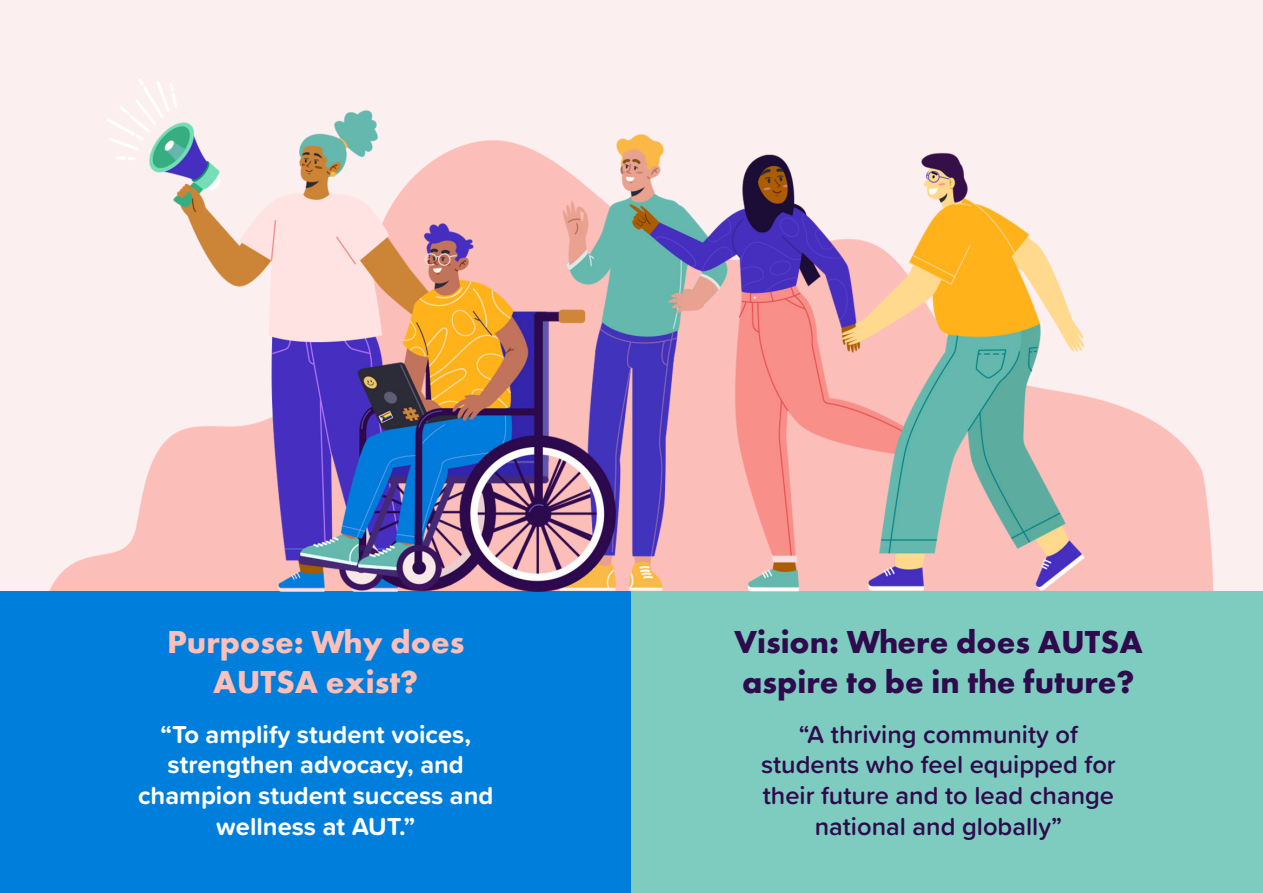
<style>
.page{position:relative;width:1263px;height:893px;background:#fceff0}
.page>*{position:absolute;margin:0;border:0;box-sizing:border-box;transform-origin:0 0}
.t1{font:700 33px/39.6px "Futura PT";color:#2f0b4d}
.t2{font:700 33px/39.6px "Futura PT";color:#fdbfb9;text-align:center}
.t3{font:600 25.5px/30.6px "Proxima Soft";color:#2f0b4d;text-align:center}
.t4{font:700 25.5px/30.6px "Proxima Soft";color:#fff;text-align:center}
</style>
<div class="page">
<img style="left:49px;top:397px;width:1164px;height:194px">
<div style="left:0;top:591px;width:631px;height:302px;background:#007edb"></div>
<div style="left:631px;top:591px;width:632px;height:302px;background:#7eccc0"></div>
<img style="left:107px;top:79px;width:984px;height:512px">
<p class="t2" style="left:167px;top:622px;width:299px">Purpose: Why does<br>AUTSA exist?</p>
<p class="t4" style="left:138px;top:718px;width:357px">“To amplify student voices, strengthen advocacy, and champion student success and wellness at AUT.”</p>
<p class="t1" style="left:734px;top:621px;width:410px">Vision: Where does AUTSA aspire to be in the future?</p>
<p class="t3" style="left:761px;top:718px;width:356px">“A thriving community of students who feel equipped for their future and to lead change national and globally”</p>
</div>
